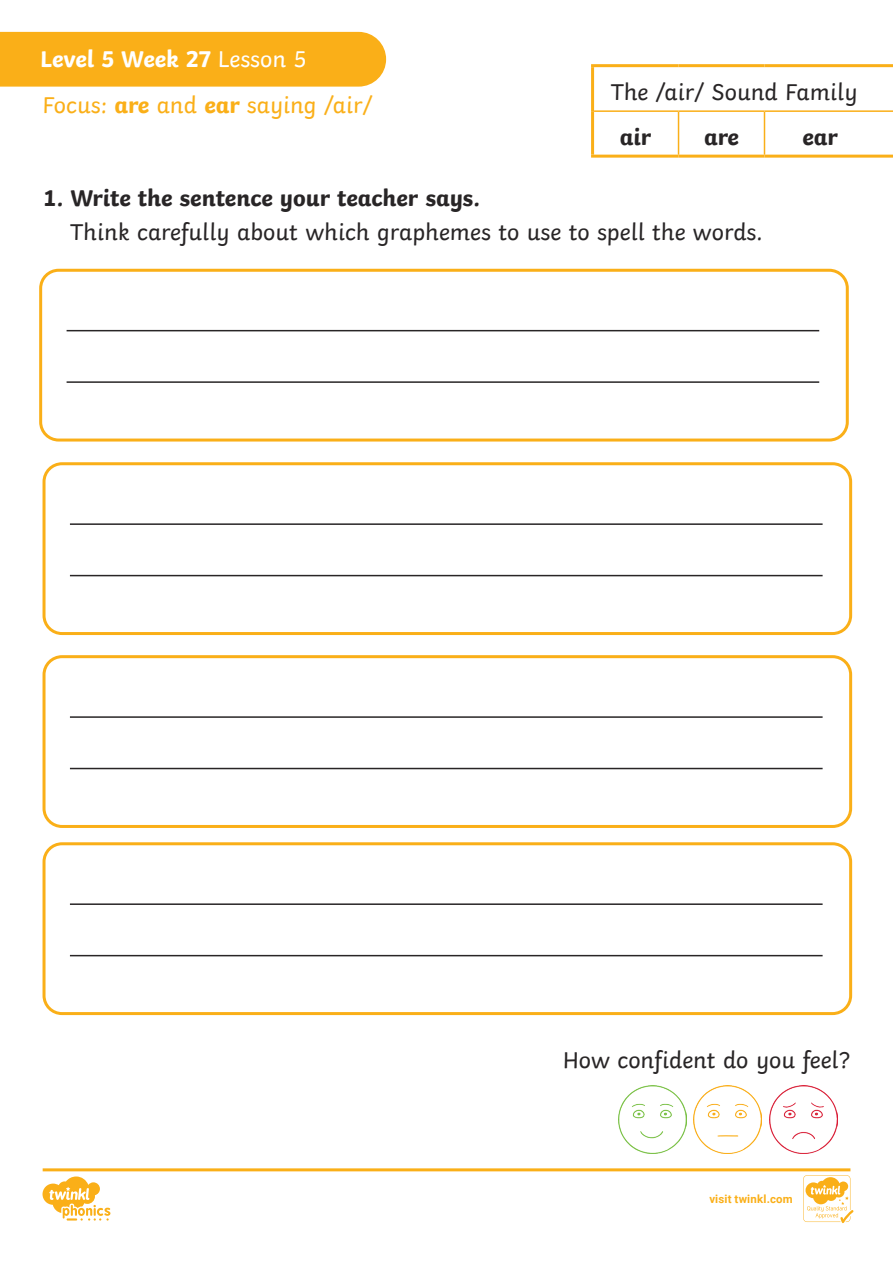
<style>
.page{position:relative;width:893px;height:1263px;background:#fff}
.page>*{position:absolute;margin:0;border:0;box-sizing:border-box;transform-origin:0 0}
.KS1_Body_Copy{font:24px "Twinkl";color:#282526}
.KS1_Body_Copy-2{font:700 24px "Twinkl";color:#282526}
.t1{font:24px "Twinkl";color:#faaf18}
.t2{font:700 24px "Twinkl";color:#fff}
.t3{font:700 11.4px "Roboto";letter-spacing:.02em;color:#faaf18}
.s1{font-weight:400}
.s2{font-weight:700}
</style>
<div class="page">
<svg style="left:43px;top:1168px;width:810px;height:55px"></svg>
<div style="left:39px;top:269px;width:810px;height:172px;border:3px solid #faaf18;border-radius:18px"></div>
<div style="left:43px;top:462px;width:809px;height:173px;border:3px solid #faaf18;border-radius:18px"></div>
<div style="left:43px;top:655px;width:809px;height:173px;border:3px solid #faaf18;border-radius:18px"></div>
<div style="left:43px;top:842px;width:809px;height:173px;border:3px solid #faaf18;border-radius:18px"></div>
<hr style="left:67px;top:330px;width:752px;height:1px;background:#282526">
<hr style="left:70px;top:523px;width:753px;height:2px;background:#282526">
<hr style="left:70px;top:716px;width:753px;height:2px;background:#282526">
<hr style="left:70px;top:903px;width:753px;height:2px;background:#282526">
<hr style="left:67px;top:381px;width:752px;height:2px;background:#282526">
<hr style="left:70px;top:575px;width:753px;height:1px;background:#282526">
<hr style="left:70px;top:768px;width:753px;height:1px;background:#282526">
<hr style="left:70px;top:955px;width:753px;height:1px;background:#282526">
<img style="left:618px;top:1085px;width:68px;height:68px">
<img style="left:694px;top:1085px;width:67px;height:68px">
<img style="left:769px;top:1085px;width:68px;height:68px">
<div style="left:0;top:32px;width:386px;height:55px;background:#faaf18"></div>
<hr style="left:594px;top:110px;width:84px;height:2px;background:#faaf18">
<hr style="left:678px;top:110px;width:86px;height:2px;background:#faaf18">
<hr style="left:678px;top:112px;width:1px;height:43px;background:#faaf18">
<hr style="left:764px;top:110px;width:112px;height:2px;background:#faaf18">
<hr style="left:764px;top:112px;width:1px;height:43px;background:#faaf18">
<svg style="left:876px;top:110px;width:17px;height:2px"></svg>
<hr style="left:591px;top:64px;width:87px;height:3px;background:#faaf18">
<hr style="left:591px;top:67px;width:3px;height:44px;background:#faaf18">
<hr style="left:678px;top:64px;width:86px;height:3px;background:#faaf18">
<hr style="left:764px;top:64px;width:112px;height:3px;background:#faaf18">
<hr style="left:876px;top:64px;width:17px;height:3px;background:#faaf18">
<hr style="left:591px;top:111px;width:3px;height:44px;background:#faaf18">
<hr style="left:591px;top:155px;width:87px;height:3px;background:#faaf18">
<hr style="left:678px;top:155px;width:86px;height:3px;background:#faaf18">
<hr style="left:764px;top:155px;width:112px;height:3px;background:#faaf18">
<hr style="left:876px;top:155px;width:17px;height:3px;background:#faaf18">
<p class="t2" style="left:40px;top:40px;width:268px">Level 5 Week 27 <span class="s1">Lesson 5</span></p>
<p class="t1" style="left:43px;top:86px;width:332px">Focus: <span class="s2">are</span> and <span class="s2">ear</span> saying /air/</p>
<p class="KS1_Body_Copy" style="left:611px;top:73px;width:248px">The /air/ Sound Family</p>
<p class="KS1_Body_Copy-2" style="left:620px;top:117px;width:33px">air</p>
<p class="KS1_Body_Copy-2" style="left:704px;top:117px;width:37px">are</p>
<p class="KS1_Body_Copy-2" style="left:802px;top:117px;width:37px">ear</p>
<p class="KS1_Body_Copy-2" style="left:43px;top:178px;width:439px">1. Write the sentence your teacher says.</p>
<p class="KS1_Body_Copy" style="left:70px;top:213px;width:694px">Think carefully about which graphemes to use to spell the words.</p>
<p class="KS1_Body_Copy" style="left:563px;top:1041px;width:289px">How confident do you feel?</p>
<p class="t3" style="left:709px;top:1191px;width:85px">visit twinkl.com</p>
</div>
